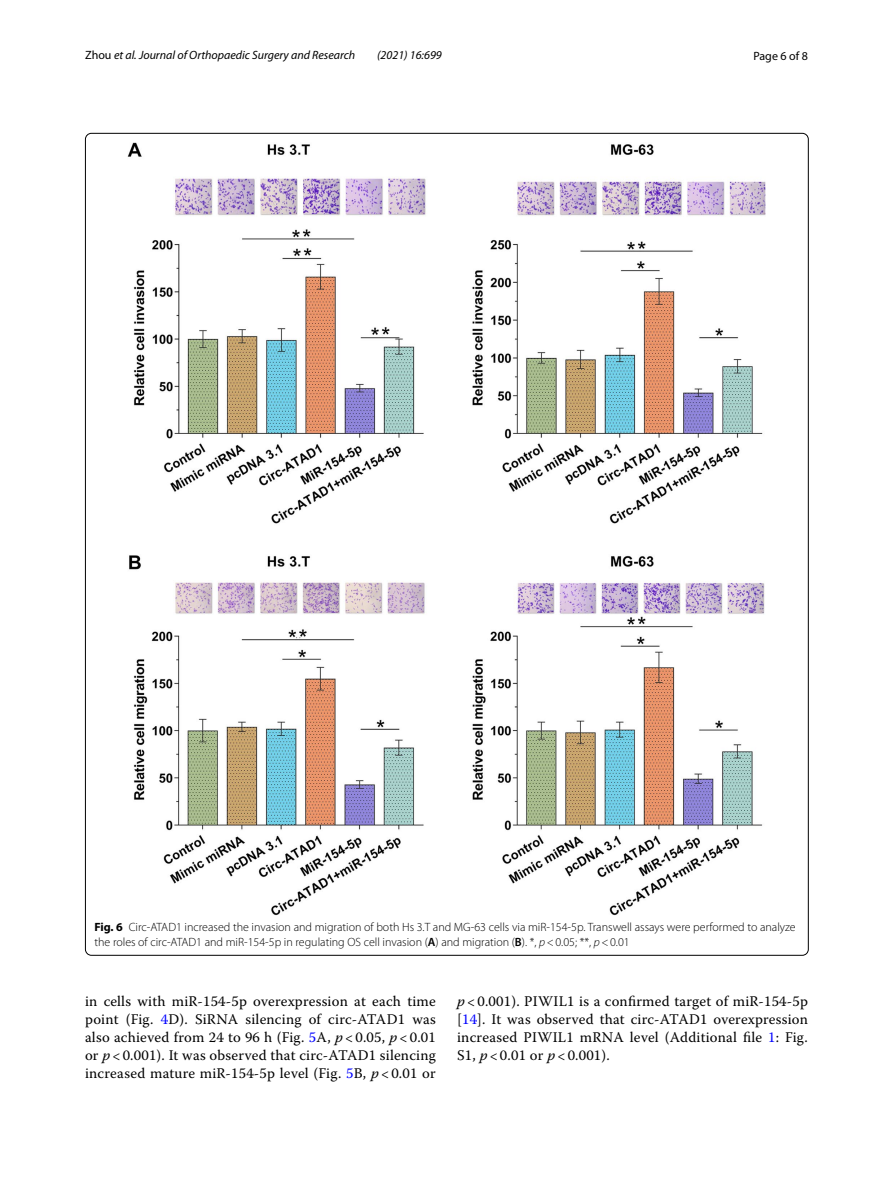
<style>
.page{position:relative;width:893px;height:1187px;background:#fff}
.page>*{position:absolute;margin:0;border:0;box-sizing:border-box;transform-origin:0 0}
.t1{font:14.7px/18px "Warnock Pro";letter-spacing:.015em;color:#000;text-align:justify}
.t2{font:300 12px/15px "Myriad Pro";color:#000}
.t3{font:italic 12px "Myriad Pro";color:#000}
.t4{font:12px "Myriad Pro";color:#000}
.s1{font-style:normal}
.s2{font-weight:700}
.s3{font-weight:600}
.s4{font-style:italic}
.s5{color:#00f}
</style>
<div class="page">
<img style="left:128px;top:142px;width:638px;height:773px">
<p class="t3" style="left:85px;top:48px;width:272px"><span class="s1">Zhou</span> et al. Journal of Orthopaedic Surgery and Research</p>
<p class="t3" style="left:377px;top:48px;width:66px">(2021) 16:699</p>
<p class="t4" style="left:753px;top:48px;width:56px">Page 6 of 8</p>
<p class="t2" style="left:94px;top:919px;width:703px"><span class="s2">Fig. 6</span> Circ-ATAD1 increased the invasion and migration of both Hs 3.T and MG-63 cells via miR-154-5p. Transwell assays were performed to analyze the roles of circ-ATAD1 and miR-154-5p in regulating OS cell invasion (<span class="s3">A</span>) and migration (<span class="s3">B</span>). *, <span class="s4">p</span>&lt;0.05; **, <span class="s4">p</span>&lt;0.01</p>
<p class="t1" style="left:85px;top:991px;width:352px">in cells with miR-154-5p overexpression at each time point (Fig. <span class="s5">4</span>D). SiRNA silencing of circ-ATAD1 was also achieved from 24 to 96 h (Fig. <span class="s5">5</span>A, <span class="s4">p</span> &lt; 0.05, <span class="s4">p</span> &lt; 0.01 or <span class="s4">p</span> &lt; 0.001). It was observed that circ-ATAD1 silencing increased mature miR-154-5p level (Fig. <span class="s5">5</span>B, <span class="s4">p</span> &lt; 0.01 or</p>
<p class="t1" style="left:457px;top:991px;width:352px"><span class="s4">p</span> &lt; 0.001). PIWIL1 is a confirmed target of miR-154-5p [<span class="s5">14</span>]. It was observed that circ-ATAD1 overexpression increased PIWIL1 mRNA level (Additional file <span class="s5">1</span>: Fig.<br>S1, <span class="s4">p</span> &lt; 0.01 or <span class="s4">p</span> &lt; 0.001).</p>
</div>
